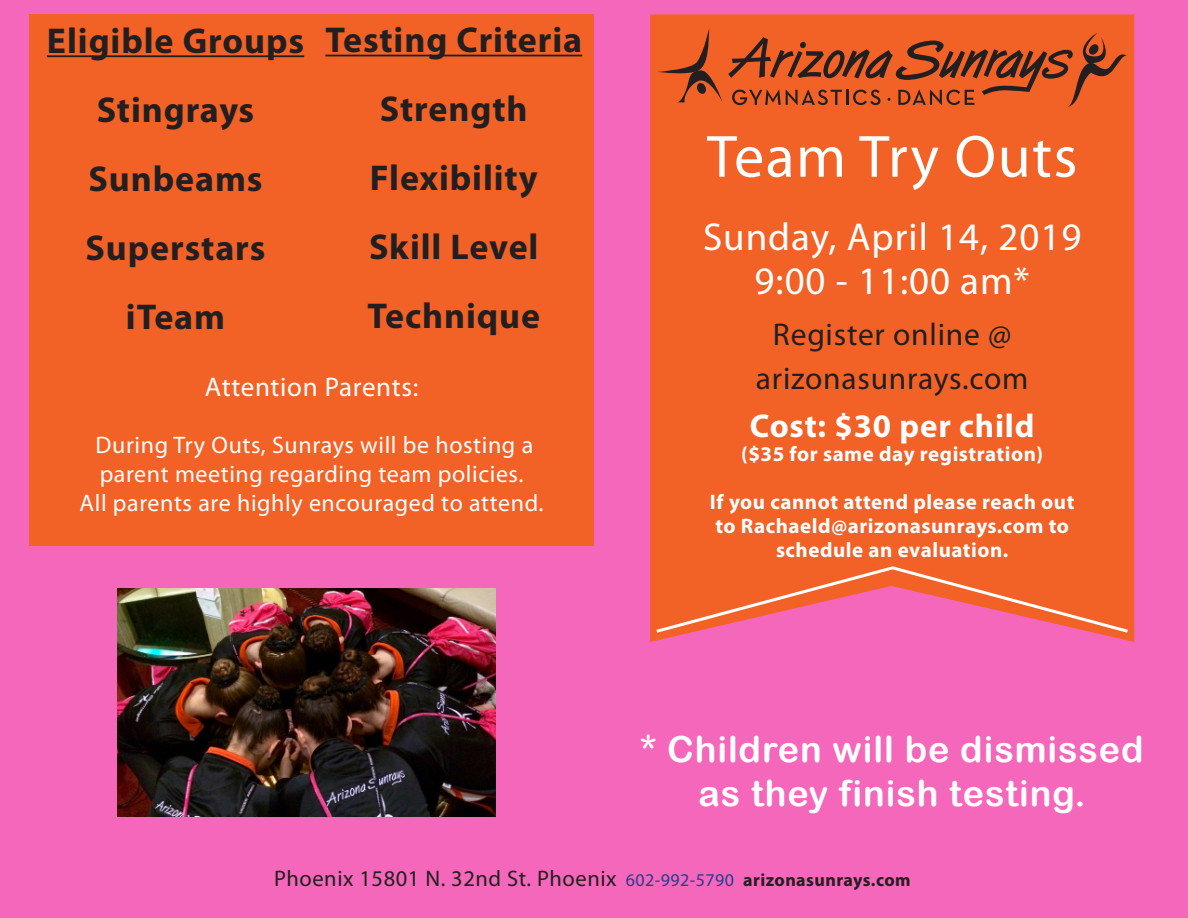
<style>
.page{position:relative;width:1188px;height:918px;background:#f467ba}
.page>*{position:absolute;margin:0;border:0;box-sizing:border-box;transform-origin:0 0}
.t1{font:60px "Myriad Pro";letter-spacing:.025em;color:#fff}
.t2{font:39px "Myriad Pro";letter-spacing:.025em;color:#fff}
.t3{font:700 36px "Myriad Pro";letter-spacing:.025em;color:#231f20}
.t4{font:36px/43.2px "Arial Rounded MT Bold";letter-spacing:.025em;color:#fff;text-align:center}
.t5{font:700 33px "Myriad Pro";letter-spacing:.025em;color:#fff}
.t6{font:31.5px "Myriad Pro";letter-spacing:.025em;color:#231f20}
.t7{font:27px "Myriad Pro";letter-spacing:.025em;color:#fff}
.t8{font:24px/28.8px "Myriad Pro";letter-spacing:.025em;color:#fff}
.t9{font:22.5px "Myriad Pro";letter-spacing:.025em;color:#231f20}
.t10{font:700 21px "Myriad Pro";letter-spacing:.025em;color:#fff}
.s1{font-size:18px;color:#253f8e}
.s2{font-weight:700;font-size:18px}
</style>
<div class="page">
<div style="left:650px;top:14px;width:484px;height:628px;background:#f26227"></div>
<svg style="left:653px;top:565px;width:478px;height:70px"></svg>
<div style="left:29px;top:14px;width:565px;height:532px;background:#f26227"></div>
<hr style="left:325px;top:55px;width:257px;height:1px;background:#231f20">
<hr style="left:47px;top:55px;width:257px;height:2px;background:#231f20">
<svg style="left:657px;top:28px;width:470px;height:79px;background:#c85425"></svg>
<img style="left:118px;top:589px;width:378px;height:228px">
<p class="t3" style="left:47px;top:17px;width:259px">Eligible Groups</p>
<p class="t3" style="left:97px;top:86px;width:159px">Stingrays</p>
<p class="t3" style="left:89px;top:155px;width:176px">Sunbeams</p>
<p class="t3" style="left:86px;top:224px;width:182px">Superstars</p>
<p class="t3" style="left:126px;top:293px;width:101px">iTeam</p>
<p class="t3" style="left:325px;top:16px;width:258px">Testing Criteria</p>
<p class="t3" style="left:380px;top:85px;width:149px">Strength</p>
<p class="t3" style="left:370px;top:154px;width:169px">Flexibility</p>
<p class="t3" style="left:369px;top:223px;width:171px">Skill Level</p>
<p class="t3" style="left:367px;top:292px;width:174px">Technique</p>
<p class="t7" style="left:205px;top:370px;width:215px">Attention Parents:</p>
<p class="t8" style="left:96px;top:431px;width:439px">During Try Outs, Sunrays will be hosting a parent meeting regarding team policies.</p>
<p class="t8" style="left:80px;top:488px;width:466px">All parents are highly encouraged to attend.</p>
<p class="t1" style="left:707px;top:120px;width:372px">Team Try Outs</p>
<p class="t2" style="left:703px;top:213px;width:380px">Sunday, April 14, 2019</p>
<p class="t2" style="left:755px;top:257px;width:277px">9:00 - 11:00 am*</p>
<p class="t6" style="left:773px;top:315px;width:240px">Register online @</p>
<p class="t6" style="left:756px;top:359px;width:274px">arizonasunrays.com</p>
<p class="t5" style="left:750px;top:404px;width:286px">Cost: $30 per child</p>
<p class="t10" style="left:741px;top:440px;width:303px">($35 for same day registration)</p>
<p class="t10" style="left:710px;top:488px;width:366px">If you cannot attend please reach out</p>
<p class="t10" style="left:715px;top:512px;width:355px">to Rachaeld@arizonasunrays.com to</p>
<p class="t10" style="left:776px;top:536px;width:234px">schedule an evaluation.</p>
<p class="t4" style="left:641px;top:728px;width:505px">* Children will be dismissed as they finish testing.</p>
<p class="t9" style="left:274px;top:864px;width:638px">Phoenix 15801 N. 32nd St. Phoenix <span class="s1">602-992-5790</span> <span class="s2">arizonasunrays.com</span></p>
</div>
